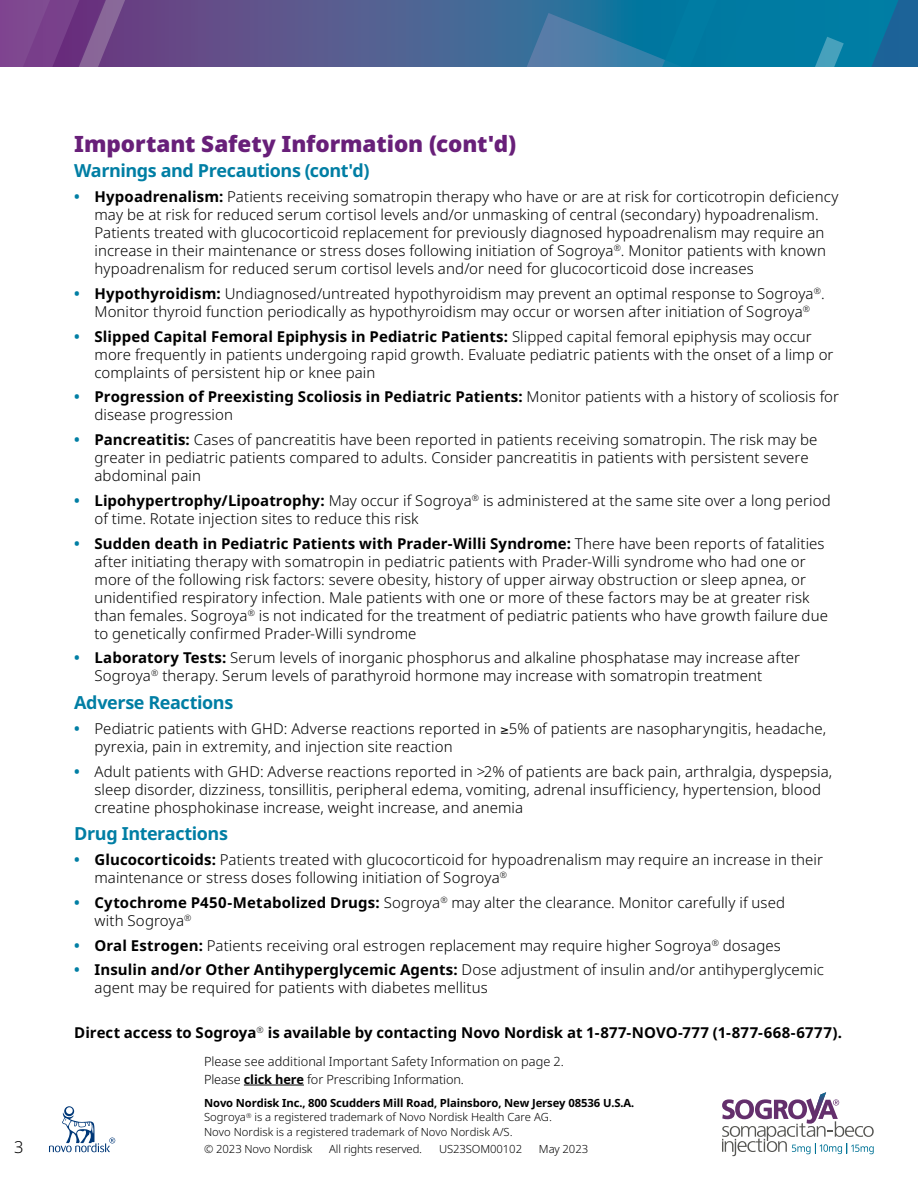
<style>
.page{position:relative;width:918px;height:1188px;background:#fff}
.page>*{position:absolute;margin:0;border:0;box-sizing:border-box;transform-origin:0 0}
.t1{font:900 22.5px "Noto Sans";letter-spacing:-.005em;color:#681f79}
.t2{font:700 18px "Noto Sans";letter-spacing:-.025em;color:#007ea4}
.t3{font:300 16.5px "Noto Sans";color:#000}
.t4{font:300 15px/18px "Noto Sans";letter-spacing:.005em;color:#000}
.t5{font:700 15px "Noto Sans";color:#000}
.t6{font:300 12.75px/18px "Noto Sans";color:#000}
.t7{font:300 11.25px/14.5px "Apis";color:#000}
.s1{font-family:"Apis";font-weight:700;color:#007ea4}
.s2{font-weight:700}
</style>
<div class="page">
<div style="left:0;top:0;width:918px;height:67px;background:#654c88"></div>
<svg style="left:0;top:0;width:139px;height:67px"></svg>
<svg style="left:272px;top:0;width:646px;height:67px;background:#2b709c"></svg>
<svg style="left:49px;top:1106px;width:66px;height:46px"></svg>
<svg style="left:722px;top:1092px;width:152px;height:64px"></svg>
<hr style="left:244px;top:1085px;width:60px;height:1px;background:#000">
<p class="t3" style="left:14px;top:1136px;width:11px">3</p>
<h1 class="t1" style="left:74px;top:131px;width:444px">Important Safety Information (cont'd)</h1>
<p class="t2" style="left:74px;top:161px;width:297px">Warnings and Precautions (cont'd)</p>
<p class="t4" style="left:94px;top:188px;width:746px;text-indent:-20px"><span class="s1">•</span> <span class="s2">Hypoadrenalism:</span> Patients receiving somatropin therapy who have or are at risk for corticotropin deficiency may be at risk for reduced serum cortisol levels and/or unmasking of central (secondary) hypoadrenalism.<br>Patients treated with glucocorticoid replacement for previously diagnosed hypoadrenalism may require an increase in their maintenance or stress doses following initiation of Sogroya<sup>®</sup>. Monitor patients with known hypoadrenalism for reduced serum cortisol levels and/or need for glucocorticoid dose increases</p>
<p class="t4" style="left:74px;top:285px;width:752px;text-align:center"><span class="s1">•</span> <span class="s2">Hypothyroidism:</span> Undiagnosed/untreated hypothyroidism may prevent an optimal response to Sogroya<sup>®</sup>.<br>Monitor thyroid function periodically as hypothyroidism may occur or worsen after initiation of Sogroya<sup>®</sup></p>
<p class="t4" style="left:94px;top:328px;width:741px;text-indent:-20px"><span class="s1">•</span> <span class="s2">Slipped Capital Femoral Epiphysis in Pediatric Patients:</span> Slipped capital femoral epiphysis may occur more frequently in patients undergoing rapid growth. Evaluate pediatric patients with the onset of a limp or complaints of persistent hip or knee pain</p>
<p class="t4" style="left:94px;top:388px;width:746px;text-indent:-20px"><span class="s1">•</span> <span class="s2">Progression of Preexisting Scoliosis in Pediatric Patients:</span> Monitor patients with a history of scoliosis for disease progression</p>
<p class="t4" style="left:94px;top:431px;width:725px;text-indent:-20px"><span class="s1">•</span> <span class="s2">Pancreatitis:</span> Cases of pancreatitis have been reported in patients receiving somatropin. The risk may be greater in pediatric patients compared to adults. Consider pancreatitis in patients with persistent severe abdominal pain</p>
<p class="t4" style="left:94px;top:492px;width:738px;text-indent:-20px"><span class="s1">•</span> <span class="s2">Lipohypertrophy/Lipoatrophy:</span> May occur if Sogroya<sup>®</sup> is administered at the same site over a long period of time. Rotate injection sites to reduce this risk</p>
<p class="t4" style="left:94px;top:535px;width:735px;text-indent:-20px"><span class="s1">•</span> <span class="s2">Sudden death in Pediatric Patients with Prader-Willi Syndrome:</span> There have been reports of fatalities after initiating therapy with somatropin in pediatric patients with Prader-Willi syndrome who had one or more of the following risk factors: severe obesity, history of upper airway obstruction or sleep apnea, or unidentified respiratory infection. Male patients with one or more of these factors may be at greater risk than females. Sogroya<sup>®</sup> is not indicated for the treatment of pediatric patients who have growth failure due to genetically confirmed Prader-Willi syndrome</p>
<p class="t4" style="left:95px;top:649px;width:707px;text-indent:-20px"><span class="s1">•</span> <span class="s2">Laboratory Tests:</span> Serum levels of inorganic phosphorus and alkaline phosphatase may increase after<br>Sogroya<sup>®</sup> therapy. Serum levels of parathyroid hormone may increase with somatropin treatment</p>
<p class="t2" style="left:74px;top:692px;width:161px">Adverse Reactions</p>
<p class="t4" style="left:95px;top:720px;width:733px;text-indent:-20px"><span class="s1">•</span> Pediatric patients with GHD: Adverse reactions reported in ≥5% of patients are nasopharyngitis, headache, pyrexia, pain in extremity, and injection site reaction</p>
<p class="t4" style="left:95px;top:763px;width:739px;text-indent:-20px"><span class="s1">•</span> Adult patients with GHD: Adverse reactions reported in &gt;2% of patients are back pain, arthralgia, dyspepsia, sleep disorder, dizziness, tonsillitis, peripheral edema, vomiting, adrenal insufficiency, hypertension, blood creatine phosphokinase increase, weight increase, and anemia</p>
<p class="t2" style="left:74px;top:824px;width:155px">Drug Interactions</p>
<p class="t4" style="left:94px;top:851px;width:730px;text-indent:-20px"><span class="s1">•</span> <span class="s2">Glucocorticoids:</span> Patients treated with glucocorticoid for hypoadrenalism may require an increase in their maintenance or stress doses following initiation of Sogroya<sup>®</sup></p>
<p class="t4" style="left:94px;top:894px;width:692px;text-indent:-20px"><span class="s1">•</span> <span class="s2">Cytochrome P450-Metabolized Drugs:</span> Sogroya<sup>®</sup> may alter the clearance. Monitor carefully if used with Sogroya<sup>®</sup></p>
<p class="t4" style="left:74px;top:937px;width:708px"><span class="s1">•</span> <span class="s2">Oral Estrogen:</span> Patients receiving oral estrogen replacement may require higher Sogroya<sup>®</sup> dosages</p>
<p class="t4" style="left:94px;top:961px;width:731px;text-indent:-20px"><span class="s1">•</span> <span class="s2">Insulin and/or Other Antihyperglycemic Agents:</span> Dose adjustment of insulin and/or antihyperglycemic agent may be required for patients with diabetes mellitus</p>
<p class="t5" style="left:74px;top:1024px;width:769px">Direct access to Sogroya<sup>®</sup> is available by contacting Novo Nordisk at 1-877-NOVO-777 (1-877-668-6777).</p>
<p class="t6" style="left:204px;top:1052px;width:361px">Please see additional Important Safety Information on page 2.<br>Please <span class="s2">click here</span> for Prescribing Information.</p>
<p class="t7" style="left:204px;top:1096px;width:431px"><span class="s2">Novo Nordisk Inc., 800 Scudders Mill Road, Plainsboro, New Jersey 08536 U.S.A.<br></span>Sogroya<sup>®</sup> is a registered trademark of Novo Nordisk Health Care AG.<br>Novo Nordisk is a registered trademark of Novo Nordisk A/S.</p>
<p class="t7" style="left:204px;top:1142px;width:110px">© 2023 Novo Nordisk</p>
<p class="t7" style="left:329px;top:1142px;width:95px">All rights reserved.</p>
<p class="t7" style="left:439px;top:1142px;width:85px">US23SOM00102</p>
<p class="t7" style="left:539px;top:1142px;width:51px">May 2023</p>
</div>
